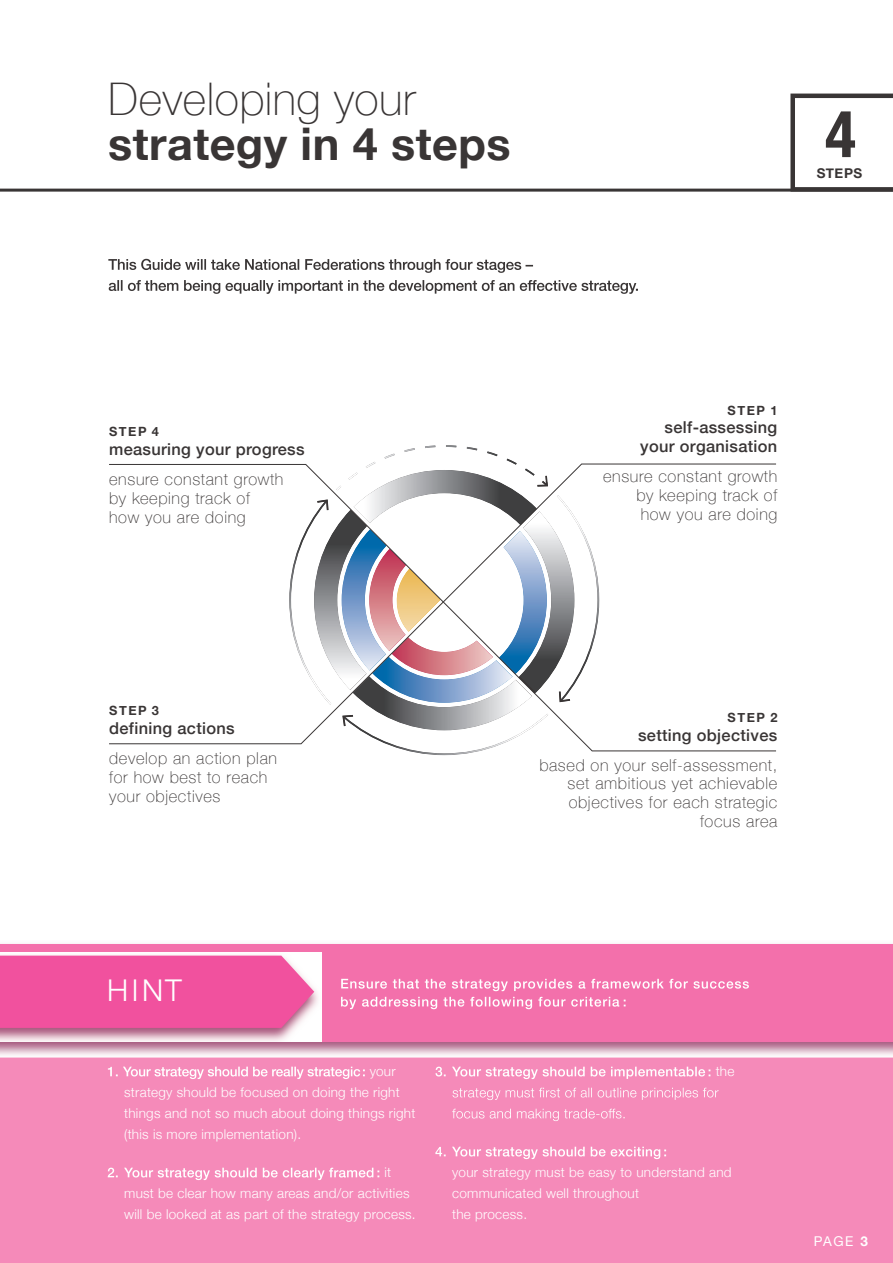
<style>
.page{position:relative;width:893px;height:1263px;background:#fff}
.page>*{position:absolute;margin:0;border:0;box-sizing:border-box;transform-origin:0 0}
.t1{font:700 condensed 64.5px "Helvetica Neue LT Pro";color:#393535}
.t2{font:700 45px "Helvetica Neue";letter-spacing:.01em;color:#393535}
.t3{font:100 45px "Helvetica Neue";letter-spacing:.01em;color:#393535}
.t4{font:300 30px "Helvetica Neue";color:#fff}
.t5{font:100 16.35px/18.9px "Helvetica Neue";letter-spacing:.04em;color:#393535}
.t6{font:500 16.35px/18.9px "Helvetica Neue";letter-spacing:.02em;color:#393535;text-align:right}
.t7{font:300 13.5px/21px "Helvetica Neue";letter-spacing:.02em;color:#fff}
.t8{font:13.5px "Helvetica Neue";color:#fff}
.t9{font:700 13.5px "Helvetica Neue";letter-spacing:.03em;color:#393535}
.t10{font:700 12.75px "Helvetica Neue";letter-spacing:.12em;color:#393535}
.s1{font-weight:700}
</style>
<div class="page">
<svg style="left:108px;top:259px;width:425px;height:14px"></svg>
<svg style="left:109px;top:280px;width:529px;height:14px"></svg>
<svg style="left:109px;top:463px;width:667px;height:281px"></svg>
<hr style="left:0;top:189px;width:893px;height:3px;background:#393535">
<svg style="left:790px;top:94px;width:103px;height:98px"></svg>
<div style="left:0;top:1016px;width:893px;height:247px;background:#f58ab9"></div>
<img style="left:0;top:1042px;width:893px;height:15px">
<div style="left:0;top:944px;width:893px;height:98px;background:#f370ab"></div>
<img style="left:0;top:1042px;width:321px;height:2px">
<img style="left:0;top:952px;width:321px;height:90px">
<div style="left:0;top:956px;width:314px;height:72px;background:#f1519e"></div>
<svg style="left:341px;top:979px;width:408px;height:12px"></svg>
<svg style="left:341px;top:997px;width:285px;height:12px"></svg>
<svg style="left:108px;top:1067px;width:257px;height:12px"></svg>
<svg style="left:108px;top:1168px;width:271px;height:12px"></svg>
<svg style="left:435px;top:1067px;width:275px;height:12px"></svg>
<svg style="left:452px;top:1088px;width:267px;height:12px"></svg>
<svg style="left:452px;top:1109px;width:173px;height:12px"></svg>
<svg style="left:435px;top:1147px;width:231px;height:12px"></svg>
<h2 class="t3" style="left:108px;top:65px;width:309px">Developing your</h2>
<h2 class="t2" style="left:108px;top:109px;width:404px">strategy in 4 steps</h2>
<h1 class="t1" style="left:825px;top:95px;width:32px">4</h1>
<p class="t9" style="left:817px;top:163px;width:47px">STEPS</p>
<p class="t10" style="left:109px;top:422px;width:51px">STEP 4</p>
<p class="t6" style="left:109px;top:439px;width:197px">measuring your progress</p>
<p class="t5" style="left:109px;top:469px;width:176px">ensure constant growth by keeping track of how you are doing</p>
<p class="t10" style="left:728px;top:400px;width:51px">STEP 1</p>
<p class="t6" style="left:640px;top:417px;width:139px">self-assessing your organisation</p>
<p class="t5" style="left:636px;top:466px;width:143px;text-align:justify;text-indent:-33px">ensure constant growth by keeping track of how you are doing</p>
<p class="t10" style="left:109px;top:700px;width:51px">STEP 3</p>
<p class="t6" style="left:109px;top:717px;width:127px">defining actions</p>
<p class="t5" style="left:109px;top:748px;width:169px">develop an action plan for how best to reach your objectives</p>
<p class="t10" style="left:728px;top:707px;width:51px">STEP 2</p>
<p class="t6" style="left:638px;top:724px;width:141px">setting objectives</p>
<p class="t5" style="left:539px;top:754px;width:240px;text-align:right">based on your self-assessment, set ambitious yet achievable objectives for each strategic focus area</p>
<h3 class="t4" style="left:107px;top:966px;width:76px">HINT</h3>
<p class="t7" style="left:124px;top:1060px;width:293px;text-indent:245px">your strategy should be focused on doing the right things and not so much about doing things right (this is more implementation).</p>
<p class="t7" style="left:124px;top:1161px;width:293px;text-indent:260px">it must be clear how many areas and/or activities will be looked at as part of the strategy process.</p>
<p class="t7" style="left:716px;top:1060px;width:20px">the</p>
<p class="t7" style="left:452px;top:1161px;width:281px">your strategy must be easy to understand and communicated well throughout<br>the process.</p>
<p class="t8" style="left:814px;top:1232px;width:56px">PAGE <span class="s1">3</span></p>
</div>
